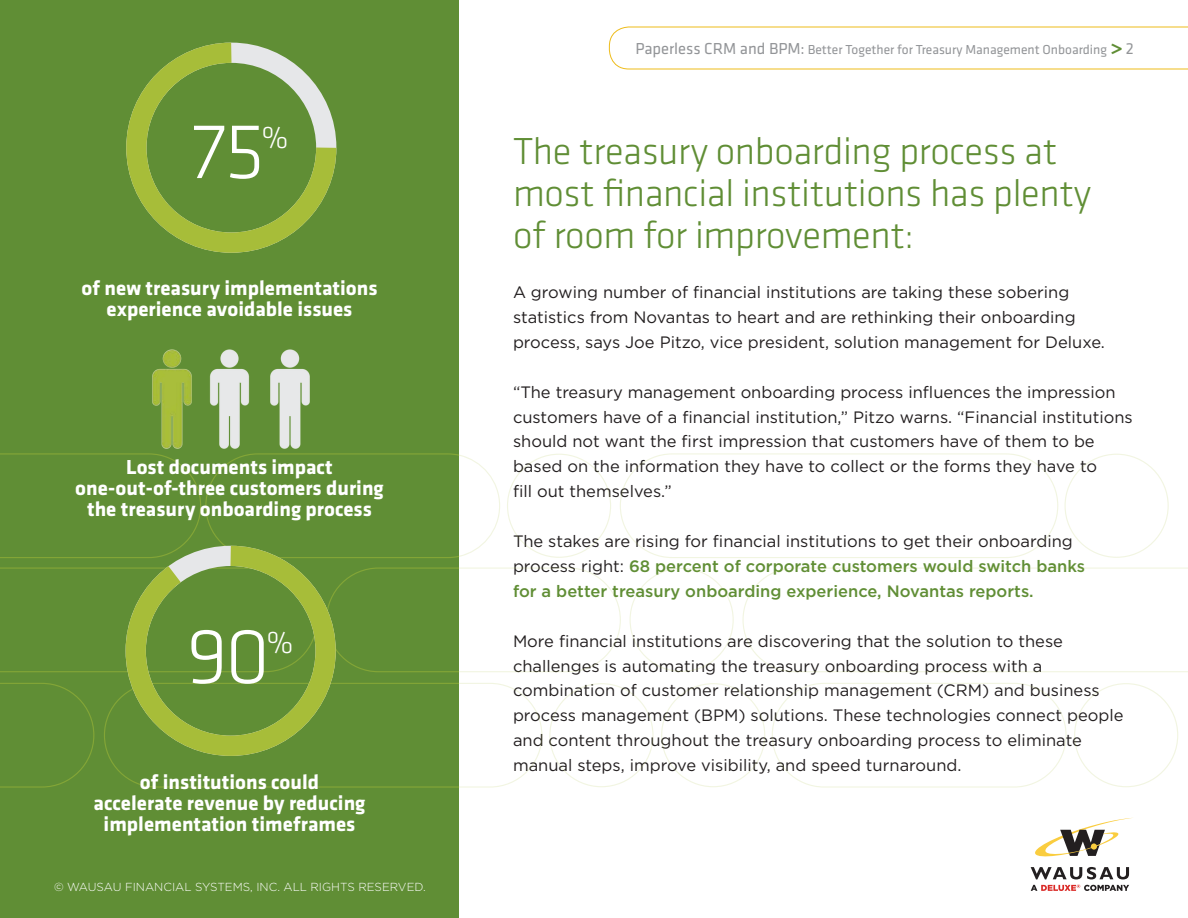
<style>
.page{position:relative;width:1188px;height:918px;background:#fff}
.page>*{position:absolute;margin:0;border:0;box-sizing:border-box;transform-origin:0 0}
.t1{font:300 81px "Klavika";color:#fff}
.Red_Head_20{font:300 39px/42px "Klavika";letter-spacing:-.01em;color:#608e35}
.t2{font:300 31.5px "Klavika";color:#fff}
.A_Body_text{font:700 21px/21px "Klavika";color:#fff;text-align:center}
.t3{font:16.5px/24.8px "Gotham";color:#231f20}
.t4{font:500 16.5px/24.8px "Gotham";color:#608e35}
.t5{font:13.5px "Klavika";color:#939598}
.t6{font:300 11.7px "Gotham";color:#fff}
.s1{font-size:16.5px}
.s2{font-weight:700;font-size:21px;color:#608e35}
.s3{font-weight:400;color:#231f20}
</style>
<div class="page">
<svg style="left:609px;top:27px;width:579px;height:42px"></svg>
<div style="left:0;top:0;width:459px;height:918px;background:#608e35"></div>
<svg style="left:0;top:453px;width:459px;height:335px"></svg>
<svg style="left:459px;top:453px;width:729px;height:335px"></svg>
<svg style="left:1035px;top:818px;width:97px;height:39px"></svg>
<svg style="left:1031px;top:867px;width:98px;height:24px"></svg>
<svg style="left:115px;top:536px;width:231px;height:230px"></svg>
<img style="left:152px;top:349px;width:40px;height:100px">
<img style="left:209px;top:349px;width:101px;height:100px">
<svg style="left:126px;top:42px;width:211px;height:211px"></svg>
<p class="t1" style="left:192px;top:102px;width:75px">75</p>
<p class="t2" style="left:262px;top:119px;width:28px">%</p>
<p class="A_Body_text" style="left:81px;top:276px;width:298px">of new treasury implementations experience avoidable issues</p>
<p class="A_Body_text" style="left:75px;top:456px;width:310px">Lost documents impact one-out-of-three customers during the treasury onboarding process</p>
<p class="t1" style="left:187px;top:607px;width:85px">90</p>
<p class="t2" style="left:267px;top:624px;width:28px">%</p>
<p class="A_Body_text" style="left:94px;top:771px;width:273px">of institutions could accelerate revenue by reducing implementation timeframes</p>
<p class="t6" style="left:54px;top:880px;width:373px">© WAUSAU FINANCIAL SYSTEMS, INC. ALL RIGHTS RESERVED.</p>
<p class="t5" style="left:635px;top:41px;width:500px"><span class="s1">Paperless CRM and BPM:</span> Better Together for Treasury Management Onboarding <span class="s2">&gt;</span> <span class="s1">2</span></p>
<p class="Red_Head_20" style="left:513px;top:130px;width:580px">The treasury onboarding process at most financial institutions has plenty of room for improvement:</p>
<p class="t3" style="left:513px;top:280px;width:593px">A growing number of financial institutions are taking these sobering statistics from Novantas to heart and are rethinking their onboarding process, says Joe Pitzo, vice president, solution management for Deluxe.</p>
<p class="t3" style="left:513px;top:379px;width:621px">“The treasury management onboarding process influences the impression customers have of a financial institution,” Pitzo warns. “Financial institutions should not want the first impression that customers have of them to be based on the information they have to collect or the forms they have to<br>fill out themselves.”</p>
<p class="t4" style="left:513px;top:528px;width:574px"><span class="s3">The stakes are rising for financial institutions to get their onboarding process right:</span> 68 percent of corporate customers would switch banks for a better treasury onboarding experience, Novantas reports.</p>
<p class="t3" style="left:513px;top:628px;width:612px">More financial institutions are discovering that the solution to these challenges is automating the treasury onboarding process with a combination of customer relationship management (CRM) and business process management (BPM) solutions. These technologies connect people and content throughout the treasury onboarding process to eliminate manual steps, improve visibility, and speed turnaround.</p>
</div>
